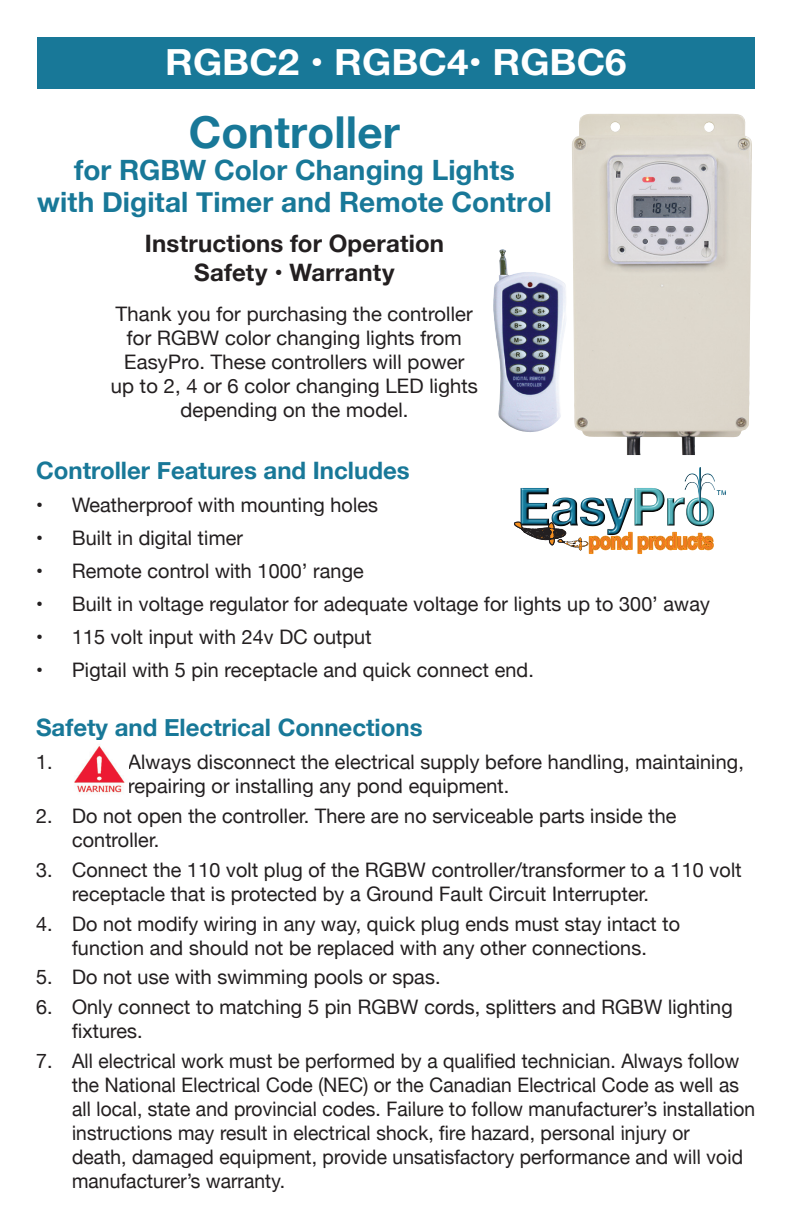
<style>
.page{position:relative;width:792px;height:1224px;background:#fff}
.page>*{position:absolute;margin:0;border:0;box-sizing:border-box;transform-origin:0 0}
.t1{font:700 44px "Helvetica Neue";color:#187898}
.t2{font:700 36px "Helvetica Neue";color:#fff;scale:1.07 1}
.t3{font:700 28px "Helvetica Neue";letter-spacing:.005em;color:#187898}
.Body{font:700 24px "Helvetica Neue";color:#187898}
.t4{font:700 24px "Helvetica Neue";letter-spacing:.01em;color:#231f20}
.Body-2{font:20px/24px "Helvetica Neue";color:#231f20}
.Body-3{font:20px/24px "Helvetica Neue";letter-spacing:-.02em;color:#231f20}
</style>
<div class="page">
<div style="left:37px;top:37px;width:718px;height:52px;background:#187898"></div>
<img style="left:74px;top:746px;width:51px;height:47px">
<img style="left:493px;top:275px;width:73px;height:157px">
<img style="left:572px;top:114px;width:180px;height:341px">
<svg style="left:493px;top:249px;width:55px;height:61px"></svg>
<img style="left:521px;top:488px;width:77px;height:34px">
<img style="left:635px;top:488px;width:77px;height:34px">
<img style="left:685px;top:473px;width:30px;height:9px">
<img style="left:685px;top:482px;width:30px;height:39px">
<img style="left:699px;top:468px;width:1px;height:53px">
<svg style="left:514px;top:522px;width:200px;height:32px"></svg>
<svg style="left:717px;top:490px;width:9px;height:5px"></svg>
<p class="t2" style="left:165px;top:33px;width:433px">RGBC2 • RGBC4• RGBC6</p>
<p class="t1" style="left:189px;top:98px;width:213px">Controller</p>
<p class="t3" style="left:74px;top:148px;width:442px">for RGBW Color Changing Lights</p>
<p class="t3" style="left:37px;top:180px;width:516px">with Digital Timer and Remote Control</p>
<p class="t4" style="left:145px;top:225px;width:301px">Instructions for Operation</p>
<p class="t4" style="left:194px;top:253px;width:202px">Safety • Warranty</p>
<p class="Body-2" style="left:111px;top:303px;width:369px;text-align:center">Thank you for purchasing the controller for RGBW color changing lights from EasyPro. These controllers will power up to 2, 4 or 6 color changing LED lights depending on the model.</p>
<p class="Body" style="left:36px;top:452px;width:375px">Controller Features and Includes</p>
<p class="Body-2" style="left:36px;top:494px;width:344px">• Weatherproof with mounting holes</p>
<p class="Body-2" style="left:36px;top:527px;width:209px">• Built in digital timer</p>
<p class="Body-2" style="left:36px;top:560px;width:330px">• Remote control with 1000’ range</p>
<p class="Body-2" style="left:36px;top:593px;width:676px">• Built in voltage regulator for adequate voltage for lights up to 300’ away</p>
<p class="Body-2" style="left:36px;top:626px;width:338px">• 115 volt input with 24v DC output</p>
<p class="Body-2" style="left:36px;top:659px;width:500px">• Pigtail with 5 pin receptacle and quick connect end.</p>
<p class="Body" style="left:36px;top:709px;width:388px">Safety and Electrical Connections</p>
<p class="Body-2" style="left:36px;top:751px;width:19px">1.</p>
<p class="Body-2" style="left:128px;top:751px;width:618px">Always disconnect the electrical supply before handling, maintaining, repairing or installing any pond equipment.</p>
<p class="Body-3" style="left:72px;top:805px;width:607px;text-indent:-36px">2. Do not open the controller. There are no serviceable parts inside the controller.</p>
<p class="Body-2" style="left:72px;top:859px;width:672px;text-indent:-36px">3. Connect the 110 volt plug of the RGBW controller/transformer to a 110 volt receptacle that is protected by a Ground Fault Circuit Interrupter.</p>
<p class="Body-2" style="left:36px;top:913px;width:646px;text-align:center">4. Do not modify wiring in any way, quick plug ends must stay intact to function and should not be replaced with any other connections.</p>
<p class="Body-2" style="left:36px;top:967px;width:407px">5. Do not use with swimming pools or spas.</p>
<p class="Body-2" style="left:72px;top:996px;width:663px;text-indent:-36px">6. Only connect to matching 5 pin RGBW cords, splitters and RGBW lighting fixtures.</p>
<p class="Body-2" style="left:72px;top:1050px;width:685px;text-indent:-36px">7. All electrical work must be performed by a qualified technician. Always follow the National Electrical Code (NEC) or the Canadian Electrical Code as well as all local, state and provincial codes. Failure to follow manufacturer’s installation instructions may result in electrical shock, fire hazard, personal injury or<br>death, damaged equipment, provide unsatisfactory performance and will void manufacturer’s warranty.</p>
</div>
